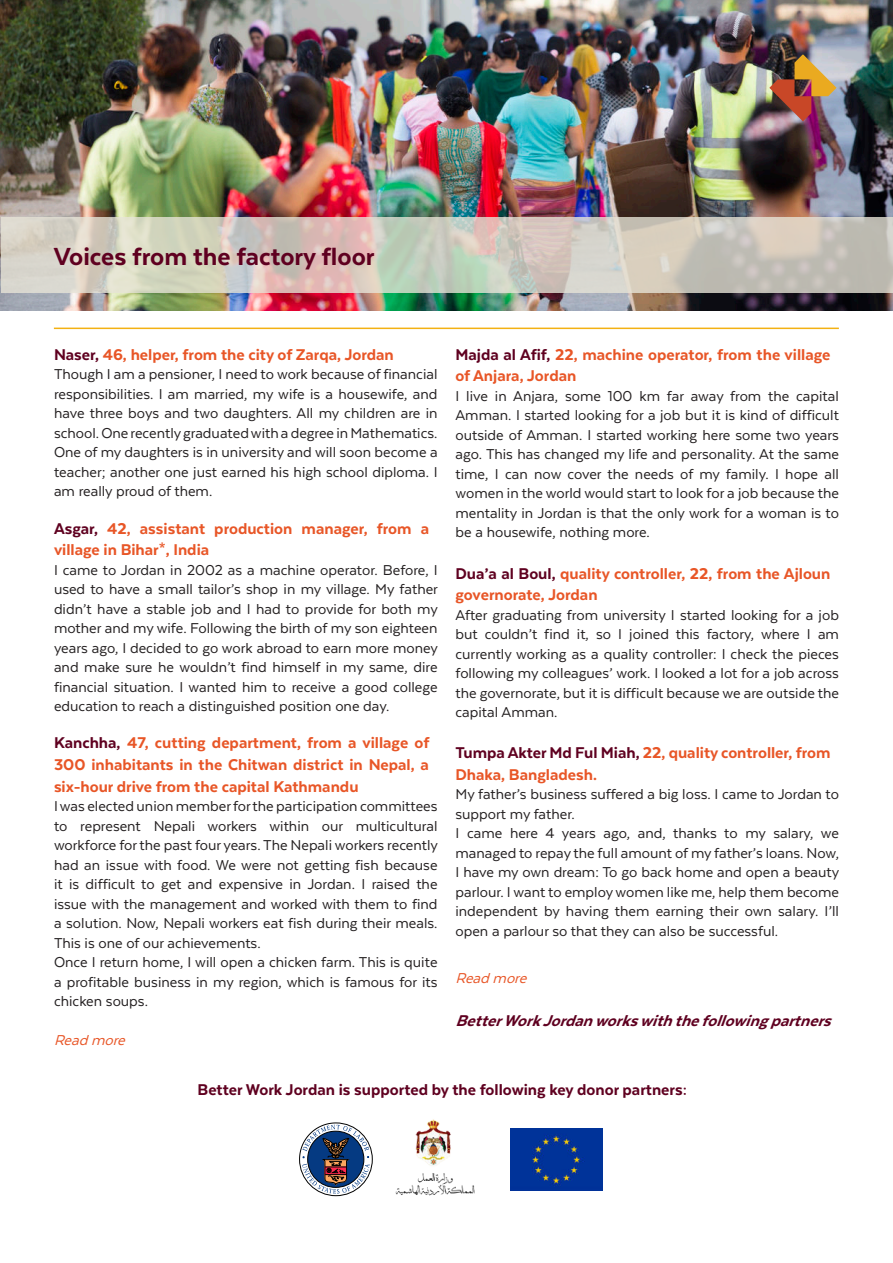
<style>
.page{position:relative;width:893px;height:1263px;background:#fff}
.page>*{position:absolute;margin:0;border:0;box-sizing:border-box;transform-origin:0 0}
.t1{font:800 28.5px "Texta";color:#5f0020}
.t2{font:800 18px/21.6px "Texta";color:#e85627}
.t3{font:800 18px "Texta";color:#5f0020}
.t4{font:italic 800 18px "Texta";color:#5f0020}
.t5{font:16.5px/19.5px "Texta";color:#231f20;text-align:justify}
.t6{font:italic 16.5px "Texta";color:#e85627}
.s1{color:#5f0020}
</style>
<div class="page">
<img style="left:0;top:0;width:893px;height:310px">
<svg style="left:1px;top:217px;width:892px;height:76px"></svg>
<hr style="left:54px;top:328px;width:785px;height:1px;background:#f3b113">
<img style="left:729px;top:54px;width:107px;height:94px">
<img style="left:510px;top:1128px;width:93px;height:62px">
<img style="left:395px;top:1119px;width:80px;height:77px">
<svg style="left:300px;top:1123px;width:72px;height:73px"></svg>
<h1 class="t1" style="left:54px;top:242px;width:322px">Voices from the factory floor</h1>
<p class="t2" style="left:54px;top:344px;width:341px"><span class="s1">Naser,</span> 46, helper, from the city of Zarqa, Jordan</p>
<p class="t5" style="left:54px;top:365px;width:385px">Though I am a pensioner, I need to work because of financial responsibilities. I am married, my wife is a housewife, and have three boys and two daughters. All my children are in school. One recently graduated with a degree in Mathematics.<br>One of my daughters is in university and will soon become a teacher; another one just earned his high school diploma. I am really proud of them.</p>
<p class="t2" style="left:54px;top:517px;width:377px"><span class="s1">Asgar,</span> 42, assistant production manager, from a village in Bihar*, India</p>
<p class="t5" style="left:54px;top:560px;width:385px">I came to Jordan in 2002 as a machine operator. Before, I used to have a small tailor’s shop in my village. My father didn’t have a stable job and I had to provide for both my mother and my wife. Following the birth of my son eighteen years ago, I decided to go work abroad to earn more money and make sure he wouldn’t find himself in my same, dire financial situation. I wanted him to receive a good college education to reach a distinguished position one day.</p>
<p class="t2" style="left:54px;top:732px;width:377px;text-align:justify"><span class="s1">Kanchha,</span> 47, cutting department, from a village of 300 inhabitants in the Chitwan district in Nepal, a six-hour drive from the capital Kathmandu</p>
<p class="t5" style="left:54px;top:796px;width:385px;text-align:left">I was elected union member for the participation committees to represent Nepali workers within our multicultural workforce for the past four years. The Nepali workers recently had an issue with food. We were not getting fish because it is difficult to get and expensive in Jordan. I raised the issue with the management and worked with them to find a solution. Now, Nepali workers eat fish during their meals.<br>This is one of our achievements.<br>Once I return home, I will open a chicken farm. This is quite a profitable business in my region, which is famous for its chicken soups.</p>
<p class="t6" style="left:54px;top:1032px;width:77px">Read more</p>
<p class="t2" style="left:455px;top:344px;width:376px"><span class="s1">Majda al Afif,</span> 22, machine operator, from the village of Anjara, Jordan</p>
<p class="t5" style="left:455px;top:386px;width:385px">I live in Anjara, some 100 km far away from the capital Amman. I started looking for a job but it is kind of difficult outside of Amman. I started working here some two years ago. This has changed my life and personality. At the same time, I can now cover the needs of my family. I hope all women in the world would start to look for a job because the mentality in Jordan is that the only work for a woman is to be a housewife, nothing more.</p>
<p class="t2" style="left:455px;top:562px;width:376px"><span class="s1">Dua’a al Boul,</span> quality controller, 22, from the Ajloun governorate, Jordan</p>
<p class="t5" style="left:455px;top:605px;width:385px">After graduating from university I started looking for a job but couldn’t find it, so I joined this factory, where I am currently working as a quality controller: I check the pieces following my colleagues’ work. I looked a lot for a job across the governorate, but it is difficult because we are outside the capital Amman.</p>
<p class="t2" style="left:455px;top:742px;width:376px"><span class="s1">Tumpa Akter Md Ful Miah,</span> 22, quality controller, from<br>Dhaka, Bangladesh.</p>
<p class="t5" style="left:455px;top:785px;width:385px;text-align:left">My father’s business suffered a big loss. I came to Jordan to support my father.<br>I came here 4 years ago, and, thanks to my salary, we managed to repay the full amount of my father’s loans. Now, I have my own dream: To go back home and open a beauty parlour. I want to employ women like me, help them become independent by having them earning their own salary. I’ll open a parlour so that they can also be successful.</p>
<p class="t6" style="left:455px;top:970px;width:77px">Read more</p>
<p class="t4" style="left:455px;top:1011px;width:383px">BetterWorkJordanworkswiththefollowingpartners</p>
<p class="t3" style="left:197px;top:1080px;width:491px">Better Work Jordan is supported by the following key donor partners:</p>
</div>
